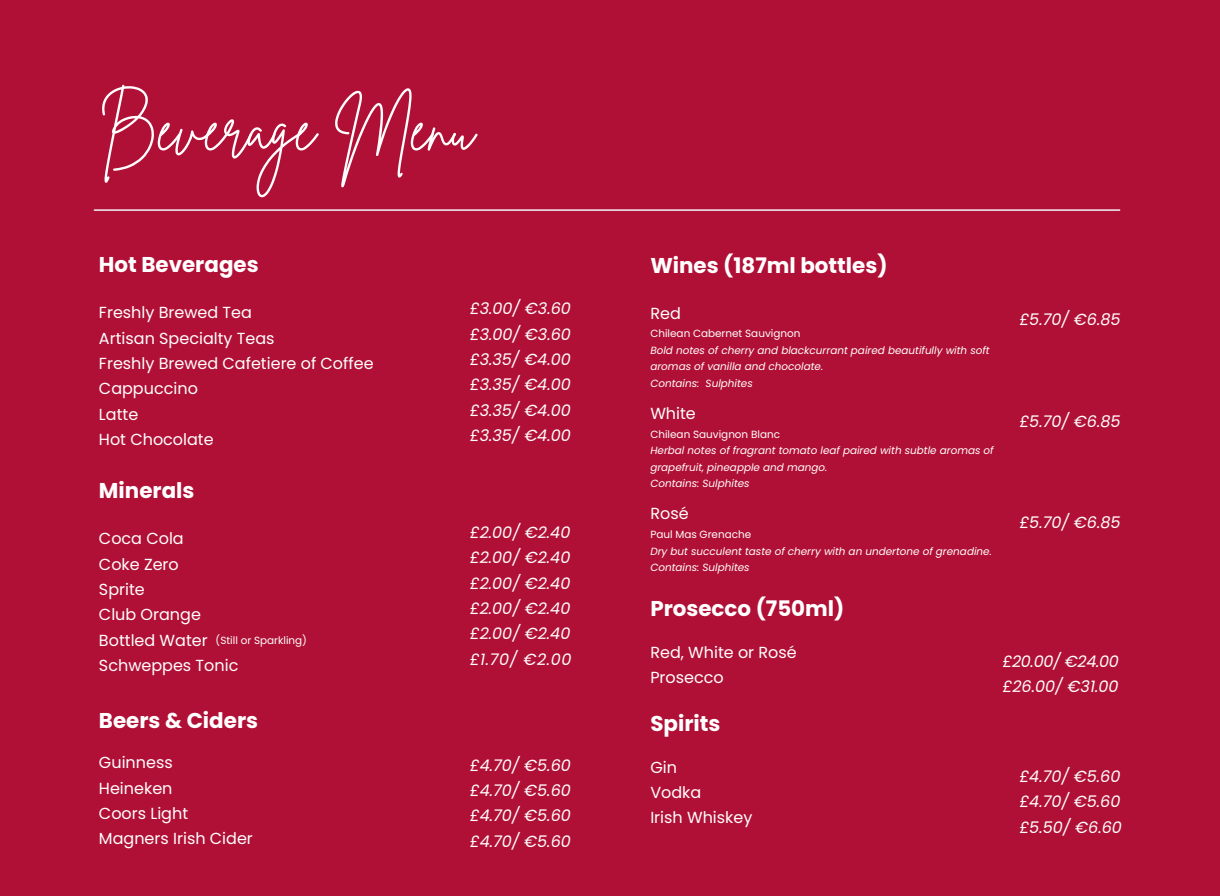
<style>
.page{position:relative;width:1220px;height:896px;background:#fff}
.page>*{position:absolute;margin:0;border:0;box-sizing:border-box;transform-origin:0 0}
.t1{font:61.6px "Brittany Signature";color:#fff}
.t2{font:700 21.4px "Poppins";color:#fff}
.t3{font:italic 16px/25.4px "Poppins";color:#fff;text-align:justify}
.t4{font:16px/25.4px "Poppins";color:#fff}
.t5{font:italic 10.4px/16.4px "Poppins";color:#fff}
.t6{font:10.4px "Poppins";color:#fff}
</style>
<div class="page">
<div style="left:0;top:0;width:1220px;height:895px;background:#b11036"></div>
<hr style="left:94px;top:209px;width:1025px;height:2px;background:#f0f3f7">
<h1 class="t1" style="left:99px;top:89px;width:377px">Beverage Menu</h1>
<p class="t2" style="left:99px;top:250px;width:161px">Hot Beverages</p>
<h2 class="t4" style="left:99px;top:300px;width:276px">Freshly Brewed Tea<br>Artisan Specialty Teas<br>Freshly Brewed Cafetiere of Coffee<br>Cappuccino<br>Latte<br>Hot Chocolate</h2>
<h3 class="t2" style="left:99px;top:476px;width:97px">Minerals</h3>
<h2 class="t4" style="left:99px;top:526px;width:141px">Coca Cola<br>Coke Zero<br>Sprite<br>Club Orange<br>Bottled Water<br>Schweppes Tonic</h2>
<h3 class="t2" style="left:99px;top:706px;width:161px">Beers &amp; Ciders</h3>
<h2 class="t4" style="left:99px;top:750px;width:91px">Guinness<br>Heineken<br>Coors Light</h2>
<h3 class="t4" style="left:99px;top:826px;width:155px">Magners Irish Cider</h3>
<p class="t6" style="left:216px;top:633px;width:93px">(Still or Sparkling)</p>
<h2 class="t3" style="left:470px;top:296px;width:103px">£3.00/ €3.60 £3.00/ €3.60 £3.35/ €4.00 £3.35/ €4.00 £3.35/ €4.00 £3.35/ €4.00</h2>
<h3 class="t3" style="left:470px;top:519px;width:103px">£2.00/ €2.40 £2.00/ €2.40 £2.00/ €2.40 £2.00/ €2.40 £2.00/ €2.40 £1.70/ €2.00</h3>
<h2 class="t3" style="left:470px;top:752px;width:103px">£4.70/ €5.60 £4.70/ €5.60 £4.70/ €5.60 £4.70/ €5.60</h2>
<p class="t2" style="left:650px;top:250px;width:239px">Wines (187ml bottles)</p>
<h3 class="t4" style="left:650px;top:300px;width:32px">Red</h3>
<p class="t6" style="left:650px;top:326px;width:151px">Chilean Cabernet Sauvignon</p>
<p class="t5" style="left:650px;top:342px;width:341px">Bold notes of cherry and blackcurrant paired beautifully with soft aromas of vanilla and chocolate.</p>
<p class="t5" style="left:650px;top:375px;width:104px">Contains: Sulphites</p>
<h3 class="t4" style="left:650px;top:400px;width:47px">White</h3>
<p class="t6" style="left:650px;top:426px;width:131px">Chilean Sauvignon Blanc</p>
<h3 class="t5" style="left:650px;top:442px;width:345px">Herbal notes of fragrant tomato leaf paired with subtle aromas of grapefruit, pineapple and mango.</h3>
<h3 class="t5" style="left:650px;top:475px;width:101px">Contains: Sulphites</h3>
<h3 class="t4" style="left:650px;top:500px;width:40px">Rosé</h3>
<h3 class="t6" style="left:650px;top:527px;width:102px">Paul Mas Grenache</h3>
<h3 class="t5" style="left:650px;top:543px;width:343px">Dry but succulent taste of cherry with an undertone of grenadine.</h3>
<h3 class="t5" style="left:650px;top:559px;width:101px">Contains: Sulphites</h3>
<h2 class="t2" style="left:650px;top:593px;width:195px">Prosecco (750ml)</h2>
<h3 class="t4" style="left:650px;top:640px;width:148px">Red, White or Rosé<br>Prosecco</h3>
<h3 class="t2" style="left:650px;top:708px;width:72px">Spirits</h3>
<h3 class="t4" style="left:650px;top:755px;width:103px">Gin<br>Vodka<br>Irish Whiskey</h3>
<h3 class="t3" style="left:1019px;top:307px;width:103px">£5.70/ €6.85</h3>
<p class="t3" style="left:1019px;top:408px;width:103px">£5.70/ €6.85</p>
<p class="t3" style="left:1019px;top:510px;width:103px">£5.70/ €6.85</p>
<p class="t3" style="left:1002px;top:648px;width:118px">£20.00/ €24.00 £26.00/ €31.00</p>
<p class="t3" style="left:1019px;top:763px;width:104px">£4.70/ €5.60 £4.70/ €5.60 £5.50/ €6.60</p>
</div>
